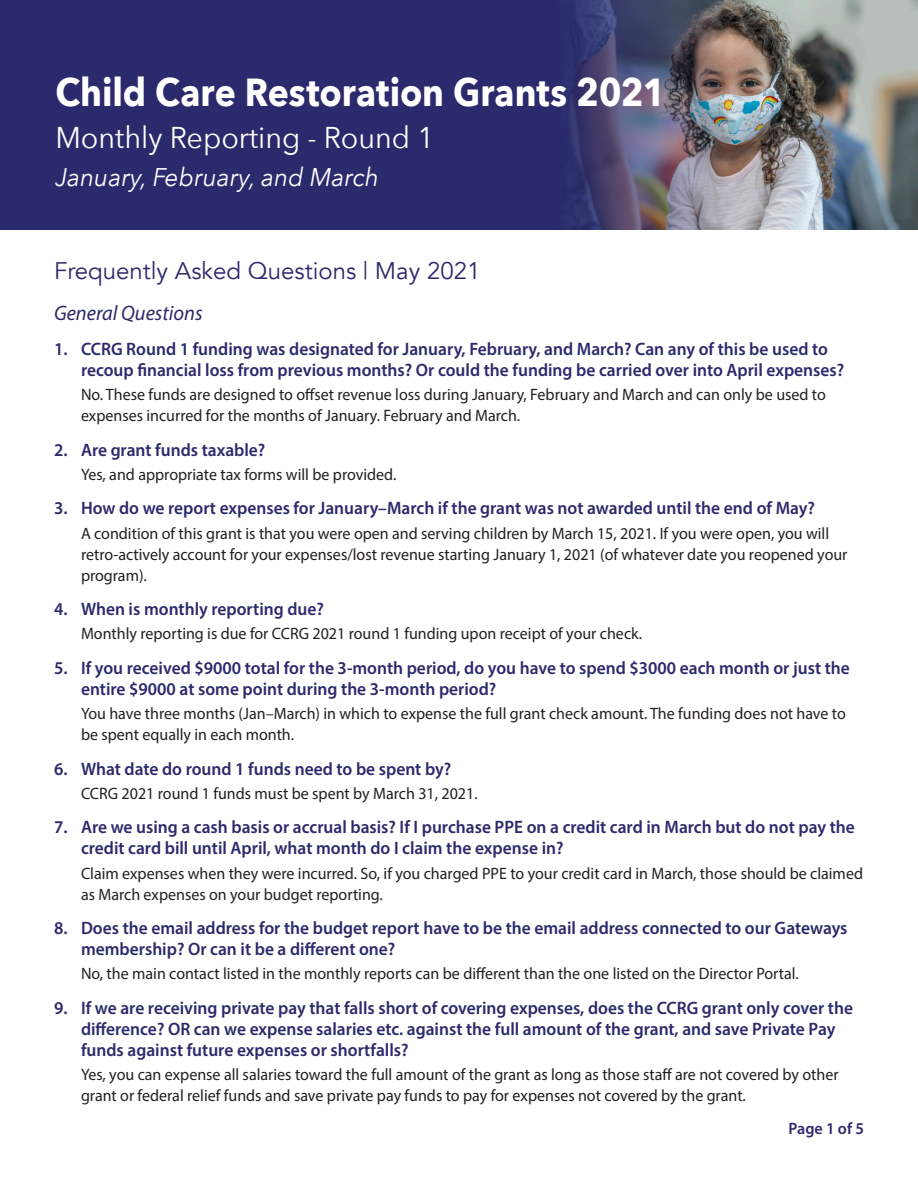
<style>
.page{position:relative;width:918px;height:1188px;background:#fff}
.page>*{position:absolute;margin:0;border:0;box-sizing:border-box;transform-origin:0 0}
.t1{font:700 39px "Avenir Next";color:#fff;scale:.91 1}
.t2{font:30px "Avenir Next";color:#fff;scale:.96 1}
.t3{font:italic 25.5px "Avenir Next";color:#fff;scale:.96 1}
.t4{font:24px "Avenir";color:#2b2a6c}
.t5{font:italic 21px "Myriad Pro";color:#2b2a6c}
.t6{font:600 18px/21px "Myriad Pro";color:#2b2a6c}
.t7{font:16.5px/21px "Myriad Pro";color:#231f20}
.t8{font:600 16.5px "Myriad Pro";color:#2b2a6c}
</style>
<div class="page">
<div style="left:0;top:0;width:918px;height:230px;background:#2b2a6c"></div>
<img style="left:570px;top:0;width:348px;height:230px">
<p class="t1" style="left:55px;top:59px;width:672px">Child Care Restoration Grants 2021</p>
<p class="t2" style="left:55px;top:112px;width:396px">Monthly Reporting - Round 1</p>
<p class="t3" style="left:55px;top:155px;width:339px">January, February, and March</p>
<p class="t4" style="left:54px;top:257px;width:428px">Frequently Asked Questions | May 2021</p>
<p class="t5" style="left:54px;top:300px;width:150px">General Questions</p>
<p class="t6" style="left:81px;top:338px;width:765px;text-indent:-27px">1. CCRG Round 1 funding was designated for January, February, and March? Can any of this be used to recoup financial loss from previous months? Or could the funding be carried over into April expenses?</p>
<p class="t7" style="left:81px;top:384px;width:746px">No. These funds are designed to offset revenue loss during January, February and March and can only be used to expenses incurred for the months of January. February and March.</p>
<p class="t6" style="left:54px;top:439px;width:213px">2. Are grant funds taxable?</p>
<p class="t7" style="left:81px;top:464px;width:317px">Yes, and appropriate tax forms will be provided.</p>
<p class="t6" style="left:54px;top:497px;width:763px">3. How do we report expenses for January–March if the grant was not awarded until the end of May?</p>
<p class="t7" style="left:81px;top:522px;width:768px">A condition of this grant is that you were open and serving children by March 15, 2021. If you were open, you will retro-actively account for your expenses/lost revenue starting January 1, 2021 (of whatever date you reopened your program).</p>
<p class="t6" style="left:54px;top:598px;width:272px">4. When is monthly reporting due?</p>
<p class="t7" style="left:81px;top:623px;width:563px">Monthly reporting is due for CCRG 2021 round 1 funding upon receipt of your check.</p>
<p class="t6" style="left:81px;top:657px;width:770px;text-indent:-27px">5. If you received $9000 total for the 3-month period, do you have to spend $3000 each month or just the entire $9000 at some point during the 3-month period?</p>
<p class="t7" style="left:81px;top:703px;width:766px">You have three months (Jan–March) in which to expense the full grant check amount. The funding does not have to be spent equally in each month.</p>
<p class="t6" style="left:54px;top:758px;width:399px">6. What date do round 1 funds need to be spent by?</p>
<p class="t7" style="left:81px;top:783px;width:398px">CCRG 2021 round 1 funds must be spent by March 31, 2021.</p>
<p class="t6" style="left:81px;top:816px;width:775px;text-indent:-27px">7. Are we using a cash basis or accrual basis? If I purchase PPE on a credit card in March but do not pay the credit card bill until April, what month do I claim the expense in?</p>
<p class="t7" style="left:81px;top:862px;width:784px">Claim expenses when they were incurred. So, if you charged PPE to your credit card in March, those should be claimed as March expenses on your budget reporting.</p>
<p class="t6" style="left:81px;top:917px;width:768px;text-indent:-27px">8. Does the email address for the budget report have to be the email address connected to our Gateways membership? Or can it be a different one?</p>
<p class="t7" style="left:81px;top:963px;width:719px">No, the main contact listed in the monthly reports can be different than the one listed on the Director Portal.</p>
<p class="t6" style="left:81px;top:997px;width:774px;text-indent:-27px">9. If we are receiving private pay that falls short of covering expenses, does the CCRG grant only cover the difference? OR can we expense salaries etc. against the full amount of the grant, and save Private Pay funds against future expenses or shortfalls?</p>
<p class="t7" style="left:81px;top:1064px;width:759px">Yes, you can expense all salaries toward the full amount of the grant as long as those staff are not covered by other grant or federal relief funds and save private pay funds to pay for expenses not covered by the grant.</p>
<p class="t8" style="left:789px;top:1118px;width:77px">Page 1 of 5</p>
</div>
